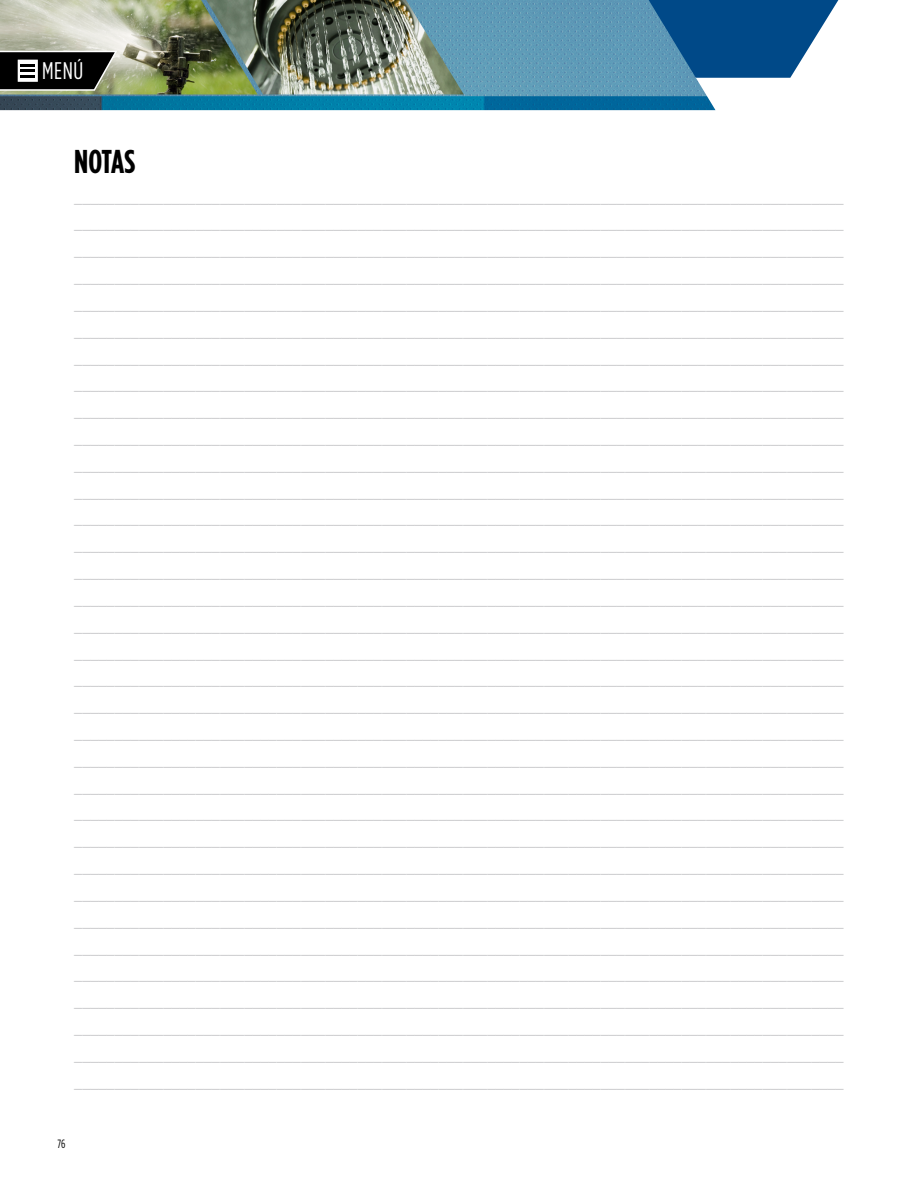
<style>
.page{position:relative;width:918px;height:1188px;background:#fff}
.page>*{position:absolute;margin:0;border:0;box-sizing:border-box;transform-origin:0 0}
.t1{font:700 33px "Gotham Condensed";letter-spacing:-.01em;color:#000}
.t2{font:24px "Gotham Condensed";color:#fff}
.t3{font:18px/26.8px "Gotham Condensed";color:#c7c8ca;text-align:justify}
.t4{font:12px "Gotham Condensed";color:#000}
</style>
<div class="page">
<svg style="left:716px;top:0;width:123px;height:78px"></svg>
<img style="left:0;top:0;width:716px;height:110px">
<img style="left:258px;top:0;width:206px;height:94px">
<img style="left:0;top:0;width:258px;height:94px">
<svg style="left:0;top:49px;width:119px;height:42px;background:#3d3e39"></svg>
<h2 class="t2" style="left:42px;top:57px;width:43px">MENÚ</h2>
<h1 class="t1" style="left:74px;top:142px;width:62px">NOTAS</h1>
<p class="t3" style="left:74px;top:182px;width:771px">_______________________________________________________________________________________________ _______________________________________________________________________________________________ _______________________________________________________________________________________________ _______________________________________________________________________________________________ _______________________________________________________________________________________________ _______________________________________________________________________________________________ _______________________________________________________________________________________________ _______________________________________________________________________________________________ _______________________________________________________________________________________________ _______________________________________________________________________________________________ _______________________________________________________________________________________________ _______________________________________________________________________________________________ _______________________________________________________________________________________________ _______________________________________________________________________________________________ _______________________________________________________________________________________________ _______________________________________________________________________________________________ _______________________________________________________________________________________________ _______________________________________________________________________________________________ _______________________________________________________________________________________________ _______________________________________________________________________________________________ _______________________________________________________________________________________________ _______________________________________________________________________________________________ _______________________________________________________________________________________________ _______________________________________________________________________________________________ _______________________________________________________________________________________________ _______________________________________________________________________________________________ _______________________________________________________________________________________________ _______________________________________________________________________________________________ _______________________________________________________________________________________________ _______________________________________________________________________________________________ _______________________________________________________________________________________________ _______________________________________________________________________________________________ _______________________________________________________________________________________________ _______________________________________________________________________________________________</p>
<p class="t4" style="left:57px;top:1137px;width:10px">76</p>
</div>
